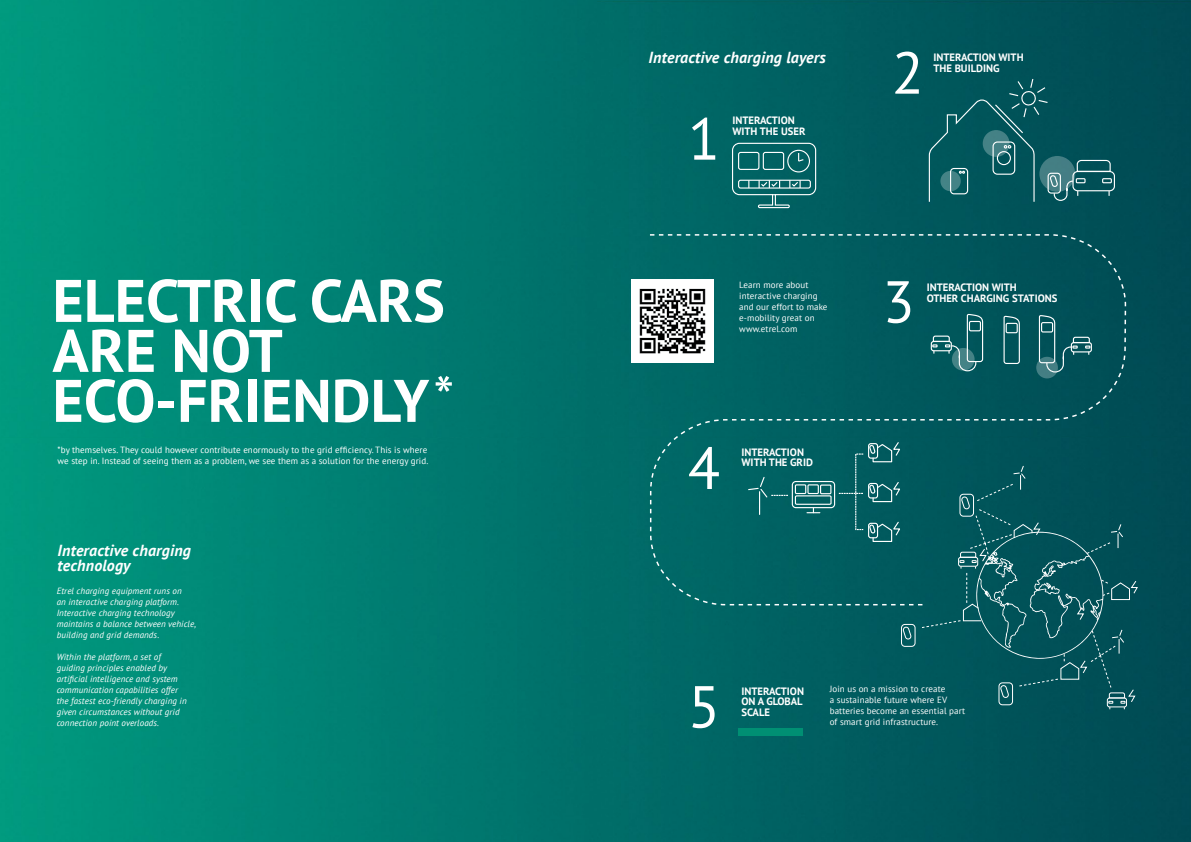
<style>
.page{position:relative;width:1191px;height:842px;background:#fff}
.page>*{position:absolute;margin:0;border:0;box-sizing:border-box;transform-origin:0 0}
.t1{font:700 60px/50px "PT Sans";color:#fff}
.t2{font:59.1px "PT Sans";color:#fff}
.t3{font:italic 700 16px/14.8px "PT Sans";letter-spacing:.01em;color:#fff}
.t4{font:700 10.7px/10.7px "PT Sans";color:#fff}
.t5{font:9px/11px "PT Sans";letter-spacing:.01em;color:#fff}
.t6{font:italic 9px/11px "PT Sans";letter-spacing:.01em;color:#fff}
.s1{font-weight:400;font-style:italic}
</style>
<div class="page">
<img style="left:0;top:438px;width:597px;height:404px">
<img style="left:0;top:0;width:1191px;height:438px">
<img style="left:597px;top:437px;width:594px;height:405px">
<img style="left:597px;top:2px;width:594px;height:435px">
<div style="left:738px;top:729px;width:64px;height:7px;background:#008f73"></div>
<img style="left:631px;top:279px;width:18px;height:83px">
<svg style="left:649px;top:233px;width:477px;height:373px;background:#086062"></svg>
<svg style="left:731px;top:142px;width:85px;height:67px;background:#27797a"></svg>
<div style="left:1072px;top:171px;width:43px;height:20px;border:1px solid #fff;border-radius:5px"></div>
<svg style="left:928px;top:78px;width:183px;height:125px;background:#125e64"></svg>
<svg style="left:1003px;top:315px;width:17px;height:51px"></svg>
<div style="left:1005px;top:323px;width:12px;height:10px;border:1px solid #fff"></div>
<div style="left:1036px;top:357px;width:22px;height:21px;background:#447e83;border-radius:50%"></div>
<div style="left:1070px;top:342px;width:22px;height:10px;border:1px solid #fff;border-radius:2px"></div>
<svg style="left:1038px;top:314px;width:52px;height:59px;background:#22676d"></svg>
<div style="left:930px;top:341px;width:22px;height:10px;border:1px solid #fff;border-radius:2px"></div>
<svg style="left:932px;top:313px;width:51px;height:59px;background:#256e72"></svg>
<div style="left:901px;top:624px;width:14px;height:23px;border:1px solid #fff;border-radius:3px"></div>
<svg style="left:902px;top:627px;width:9px;height:12px"></svg>
<svg style="left:920px;top:465px;width:218px;height:244px;background:#0a595f"></svg>
<svg style="left:868px;top:521px;width:33px;height:21px"></svg>
<svg style="left:868px;top:441px;width:33px;height:22px"></svg>
<div style="left:791px;top:481px;width:44px;height:27px;border:1px solid #fff;border-radius:4px"></div>
<div style="left:795px;top:484px;width:11px;height:10px;border:1px solid #fff"></div>
<div style="left:807px;top:484px;width:12px;height:10px;border:1px solid #fff"></div>
<div style="left:820px;top:484px;width:11px;height:10px;border:1px solid #fff"></div>
<svg style="left:794px;top:495px;width:38px;height:18px"></svg>
<svg style="left:839px;top:481px;width:62px;height:22px"></svg>
<svg style="left:747px;top:476px;width:40px;height:38px;background:#0c696a"></svg>
<h1 class="t1" style="left:52px;top:275px;width:400px">ELECTRIC CARS<br>ARE NOT<br>ECO-FRIENDLY<span class="s1">*</span></h1>
<p class="t5" style="left:58px;top:444px;width:372px">*by themselves. They could however contribute enormously to the grid efficiency. This is where we step in. Instead of seeing them as a problem, we see them as a solution for the energy grid.</p>
<h3 class="t3" style="left:58px;top:543px;width:135px">Interactive charging technology</h3>
<p class="t6" style="left:57px;top:585px;width:141px">Etrel charging equipment runs on<br>an interactive charging platform.<br>Interactive charging technology maintains a balance between vehicle, building and grid demands.</p>
<p class="t6" style="left:57px;top:651px;width:131px">Within the platform, a set of guiding principles enabled by artificial intelligence and system communication capabilities offer the fastest eco-friendly charging in given circumstances without grid connection point overloads.</p>
<h2 class="t2" style="left:891px;top:35px;width:34px">2</h2>
<h3 class="t3" style="left:648px;top:50px;width:179px">Interactive charging layers</h3>
<p class="t4" style="left:933px;top:52px;width:92px">INTERACTION WITH<br>THE BUILDING</p>
<h2 class="t2" style="left:688px;top:101px;width:34px">1</h2>
<p class="t4" style="left:732px;top:115px;width:75px">INTERACTION<br>WITH THE USER</p>
<p class="t5" style="left:739px;top:280px;width:90px">Learn more about interactive charging and our effort to make e-mobility great on www.etrel.com</p>
<h2 class="t2" style="left:688px;top:430px;width:34px">4</h2>
<p class="t4" style="left:741px;top:446px;width:73px">INTERACTION<br>WITH THE GRID</p>
<h2 class="t2" style="left:882px;top:264px;width:34px">3</h2>
<p class="t4" style="left:926px;top:282px;width:132px">INTERACTION WITH<br>OTHER CHARGING STATIONS</p>
<h2 class="t2" style="left:688px;top:669px;width:34px">5</h2>
<p class="t4" style="left:741px;top:685px;width:64px">INTERACTION<br>ON A GLOBAL</p>
<p class="t4" style="left:741px;top:706px;width:30px">SCALE</p>
<p class="t5" style="left:829px;top:683px;width:137px">Join us on a mission to create<br>a sustainable future where EV batteries become an essential part of smart grid infrastructure.</p>
</div>
